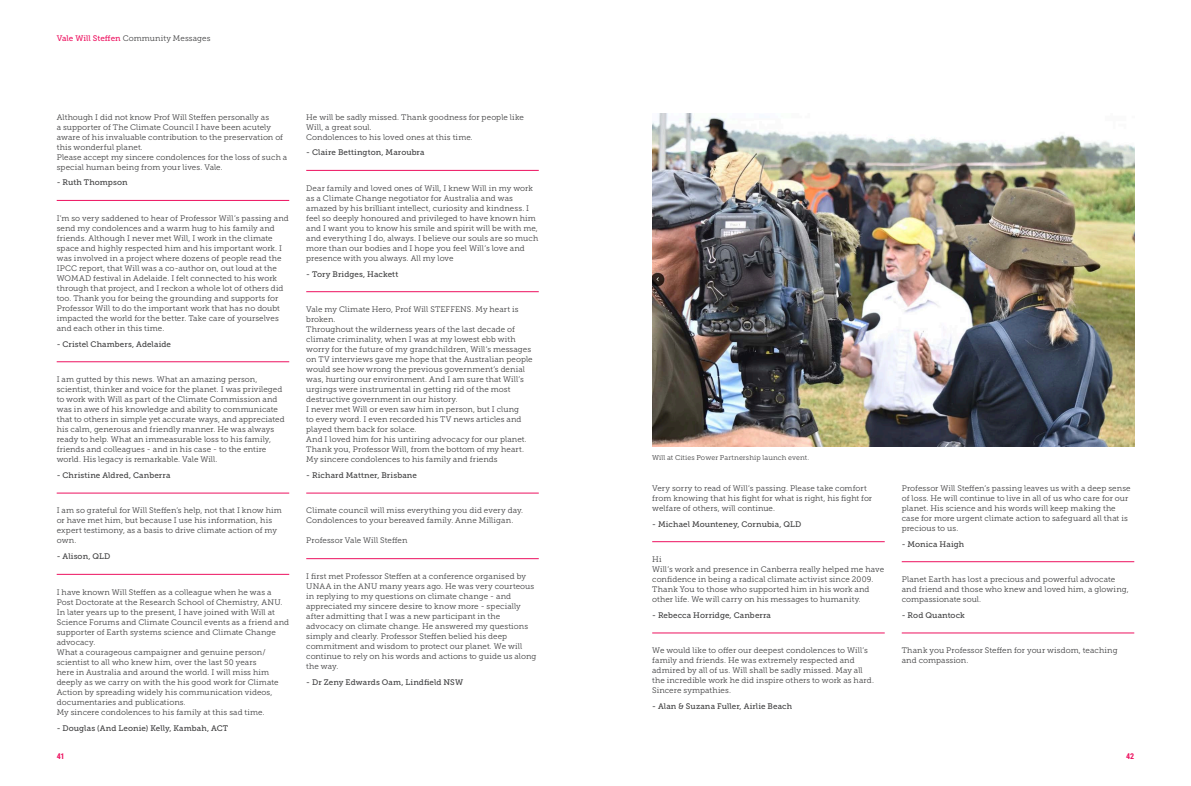
<style>
.page{position:relative;width:1191px;height:786px;background:#fff}
.page>*{position:absolute;margin:0;border:0;box-sizing:border-box;transform-origin:0 0}
.Will_Steffen_-_Parag{font:8px/10px "Museo Slab 300";letter-spacing:.01em;color:#3e3e3f}
.Will_Steffen_-_2nd_l{font:8px/10px "Museo Slab 300";letter-spacing:.005em;color:#3e3e3f}
.Will_Steffen_-_2nd_l-2{font:8px "Museo Slab 500";letter-spacing:.015em;color:#3e3e3f}
.t1{font:700 8px "Roboto Condensed";color:#ed115f}
.Body{font:7px "Museo Slab 300";letter-spacing:.015em;color:#3e3e3f}
.s1{font-family:"Museo Slab 500";color:#ed115f}
</style>
<div class="page">
<hr style="left:57px;top:200px;width:232px;height:1px;background:#ed115f">
<hr style="left:57px;top:361px;width:232px;height:1px;background:#ed115f">
<hr style="left:57px;top:492px;width:232px;height:1px;background:#ed115f">
<hr style="left:57px;top:573px;width:232px;height:1px;background:#ed115f">
<hr style="left:306px;top:170px;width:233px;height:1px;background:#ed115f">
<hr style="left:306px;top:291px;width:233px;height:1px;background:#ed115f">
<hr style="left:306px;top:492px;width:233px;height:1px;background:#ed115f">
<hr style="left:306px;top:558px;width:233px;height:1px;background:#ed115f">
<hr style="left:652px;top:541px;width:232px;height:1px;background:#ed115f">
<hr style="left:652px;top:632px;width:232px;height:1px;background:#ed115f">
<hr style="left:901px;top:561px;width:233px;height:1px;background:#ed115f">
<hr style="left:901px;top:632px;width:233px;height:1px;background:#ed115f">
<img style="left:652px;top:113px;width:482px;height:333px">
<p class="Will_Steffen_-_Parag" style="left:57px;top:33px;width:155px"><span class="s1">Vale Will Steffen</span> Community Messages</p>
<p class="Will_Steffen_-_2nd_l" style="left:57px;top:112px;width:232px">Although I did not know Prof Will Steffen personally as<br>a supporter of The Climate Council I have been acutely aware of his invaluable contribution to the preservation of this wonderful planet.<br>Please accept my sincere condolences for the loss of such a special human being from your lives. Vale.</p>
<p class="Will_Steffen_-_2nd_l-2" style="left:57px;top:178px;width:72px">- Ruth Thompson</p>
<p class="Will_Steffen_-_Parag" style="left:57px;top:213px;width:234px">I’m so very saddened to hear of Professor Will’s passing and send my condolences and a warm hug to his family and friends. Although I never met Will, I work in the climate space and highly respected him and his important work. I was involved in a project where dozens of people read the IPCC report, that Will was a co-author on, out loud at the WOMAD festival in Adelaide. I felt connected to his work through that project, and I reckon a whole lot of others did too. Thank you for being the grounding and supports for Professor Will to do the important work that has no doubt impacted the world for the better. Take care of yourselves and each other in this time.</p>
<p class="Will_Steffen_-_2nd_l-2" style="left:57px;top:339px;width:116px">- Cristel Chambers, Adelaide</p>
<p class="Will_Steffen_-_Parag" style="left:57px;top:374px;width:229px">I am gutted by this news. What an amazing person, scientist, thinker and voice for the planet. I was privileged to work with Will as part of the Climate Commission and was in awe of his knowledge and ability to communicate that to others in simple yet accurate ways, and appreciated his calm, generous and friendly manner. He was always ready to help. What an immeasurable loss to his family, friends and colleagues - and in his case - to the entire world. His legacy is remarkable. Vale Will.</p>
<p class="Will_Steffen_-_2nd_l-2" style="left:57px;top:470px;width:115px">- Christine Aldred, Canberra</p>
<p class="Will_Steffen_-_Parag" style="left:57px;top:505px;width:227px">I am so grateful for Will Steffen’s help, not that I know him or have met him, but because I use his information, his expert testimony, as a basis to drive climate action of my own.</p>
<p class="Will_Steffen_-_2nd_l-2" style="left:57px;top:551px;width:55px">- Alison, QLD</p>
<p class="Will_Steffen_-_Parag" style="left:57px;top:586px;width:234px">I have known Will Steffen as a colleague when he was a Post Doctorate at the Research School of Chemistry, ANU.<br>In later years up to the present, I have joined with Will at Science Forums and Climate Council events as a friend and supporter of Earth systems science and Climate Change advocacy.<br>What a courageous campaigner and genuine person/ scientist to all who knew him, over the last 50 years<br>here in Australia and around the world. I will miss him deeply as we carry on with the his good work for Climate Action by spreading widely his communication videos, documentaries and publications.<br>My sincere condolences to his family at this sad time.</p>
<p class="Will_Steffen_-_2nd_l-2" style="left:57px;top:723px;width:173px">- Douglas (And Leonie) Kelly, Kambah, ACT</p>
<p class="Will_Steffen_-_Parag" style="left:306px;top:112px;width:219px">He will be sadly missed. Thank goodness for people like<br>Will, a great soul.<br>Condolences to his loved ones at this time.</p>
<p class="Will_Steffen_-_2nd_l-2" style="left:306px;top:148px;width:120px">- Claire Bettington, Maroubra</p>
<p class="Will_Steffen_-_Parag" style="left:306px;top:183px;width:233px">Dear family and loved ones of Will, I knew Will in my work as a Climate Change negotiator for Australia and was amazed by his brilliant intellect, curiosity and kindness. I feel so deeply honoured and privileged to have known him and I want you to know his smile and spirit will be with me, and everything I do, always. I believe our souls are so much more than our bodies and I hope you feel Will’s love and presence with you always. All my love</p>
<p class="Will_Steffen_-_2nd_l-2" style="left:306px;top:269px;width:93px">- Tory Bridges, Hackett</p>
<p class="Will_Steffen_-_Parag" style="left:306px;top:304px;width:228px">Vale my Climate Hero, Prof Will STEFFENS. My heart is broken.<br>Throughout the wilderness years of the last decade of climate criminality, when I was at my lowest ebb with worry for the future of my grandchildren, Will’s messages on TV interviews gave me hope that the Australian people would see how wrong the previous government’s denial was, hurting our environment. And I am sure that Will’s urgings were instrumental in getting rid of the most destructive government in our history.<br>I never met Will or even saw him in person, but I clung<br>to every word. I even recorded his TV news articles and played them back for solace.<br>And I loved him for his untiring advocacy for our planet.<br>Thank you, Professor Will, from the bottom of my heart.<br>My sincere condolences to his family and friends</p>
<p class="Will_Steffen_-_2nd_l-2" style="left:306px;top:470px;width:112px">- Richard Mattner, Brisbane</p>
<p class="Will_Steffen_-_Parag" style="left:306px;top:505px;width:218px">Climate council will miss everything you did every day.<br>Condolences to your bereaved family. Anne Milligan.</p>
<p class="Will_Steffen_-_Parag" style="left:306px;top:535px;width:103px">Professor Vale Will Steffen</p>
<p class="Will_Steffen_-_Parag" style="left:306px;top:571px;width:232px">I first met Professor Steffen at a conference organised by UNAA in the ANU many years ago. He was very courteous in replying to my questions on climate change - and appreciated my sincere desire to know more - specially after admitting that I was a new participant in the advocacy on climate change. He answered my questions simply and clearly. Professor Steffen belied his deep commitment and wisdom to protect our planet. We will continue to rely on his words and actions to guide us along the way.</p>
<p class="Will_Steffen_-_2nd_l-2" style="left:306px;top:677px;width:158px">- Dr Zeny Edwards Oam, Lindfield NSW</p>
<p class="Body" style="left:652px;top:453px;width:158px">Will at Cities Power Partnership launch event.</p>
<p class="Will_Steffen_-_2nd_l" style="left:652px;top:483px;width:221px">Very sorry to read of Will’s passing. Please take comfort from knowing that his fight for what is right, his fight for welfare of others, will continue.</p>
<p class="Will_Steffen_-_2nd_l-2" style="left:652px;top:519px;width:151px">- Michael Mounteney, Cornubia, QLD</p>
<p class="Will_Steffen_-_Parag" style="left:652px;top:554px;width:233px">Hi<br>Will’s work and presence in Canberra really helped me have confidence in being a radical climate activist since 2009.<br>Thank You to those who supported him in his work and other life. We will carry on his messages to humanity.</p>
<p class="Will_Steffen_-_2nd_l-2" style="left:652px;top:610px;width:120px">- Rebecca Horridge, Canberra</p>
<p class="Will_Steffen_-_Parag" style="left:652px;top:645px;width:223px">We would like to offer our deepest condolences to Will’s family and friends. He was extremely respected and admired by all of us. Will shall be sadly missed. May all the incredible work he did inspire others to work as hard.<br>Sincere sympathies.</p>
<p class="Will_Steffen_-_2nd_l-2" style="left:652px;top:701px;width:141px">- Alan &amp; Suzana Fuller, Airlie Beach</p>
<p class="Will_Steffen_-_Parag" style="left:901px;top:483px;width:230px">Professor Will Steffen’s passing leaves us with a deep sense of loss. He will continue to live in all of us who care for our planet. His science and his words will keep making the case for more urgent climate action to safeguard all that is precious to us.</p>
<p class="Will_Steffen_-_2nd_l-2" style="left:901px;top:539px;width:64px">- Monica Haigh</p>
<p class="Will_Steffen_-_Parag" style="left:901px;top:574px;width:228px">Planet Earth has lost a precious and powerful advocate and friend and those who knew and loved him, a glowing, compassionate soul.</p>
<p class="Will_Steffen_-_2nd_l-2" style="left:901px;top:610px;width:65px">- Rod Quantock</p>
<p class="Will_Steffen_-_Parag" style="left:901px;top:645px;width:217px">Thank you Professor Steffen for your wisdom, teaching and compassion.</p>
<p class="t1" style="left:57px;top:750px;width:9px">41</p>
<p class="t1" style="left:1126px;top:750px;width:10px">42</p>
</div>
